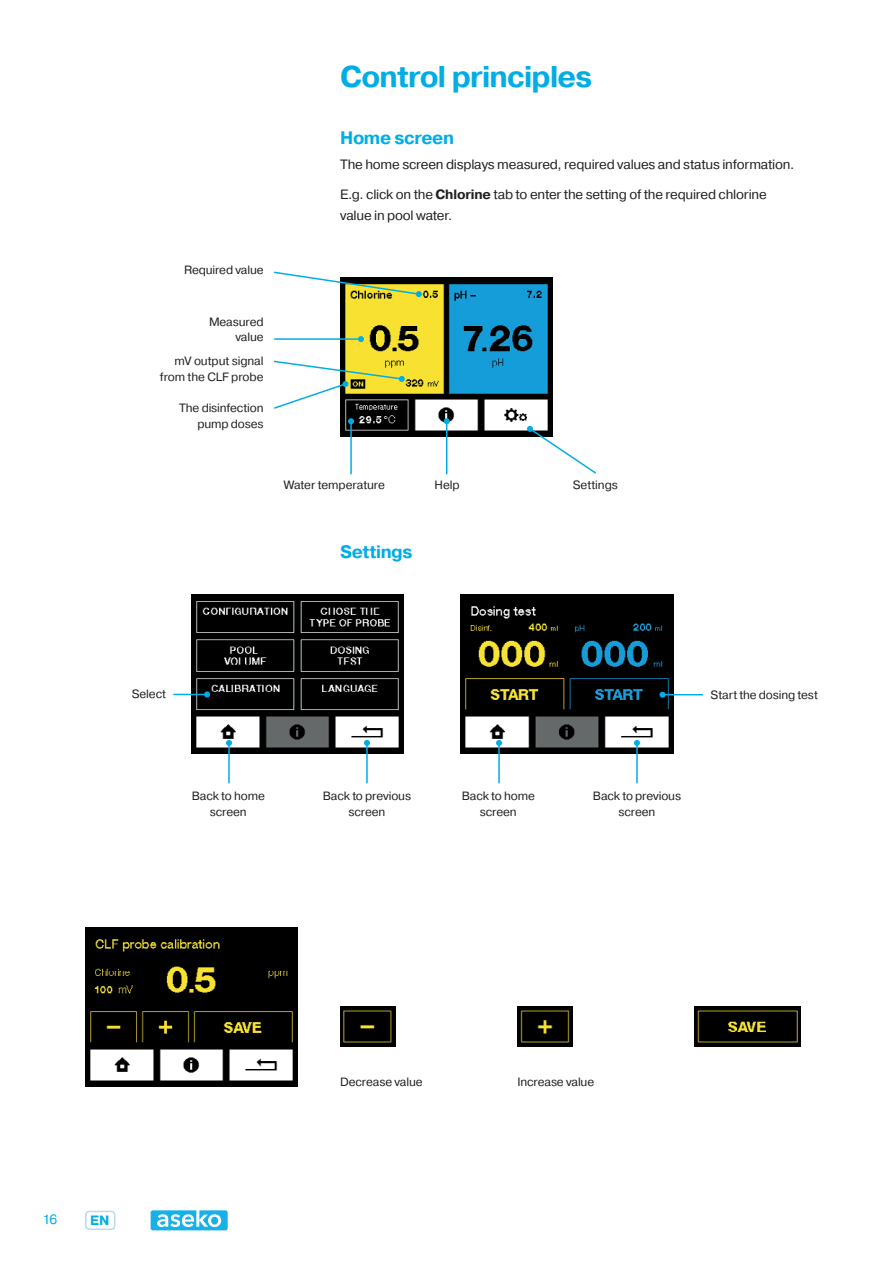
<style>
.page{position:relative;width:893px;height:1263px;background:#fff}
.page>*{position:absolute;margin:0;border:0;box-sizing:border-box;transform-origin:0 0}
.t1{font:700 30px "Pragmatica";letter-spacing:-.03em;color:#00ade5}
.t2{font:700 18px "Pragmatica";letter-spacing:-.025em;color:#00ade5}
.t3{font:13.5px/29.5px "Pragmatica";letter-spacing:-.015em;color:#231f20}
.t4{font:13.5px "Pragmatica";color:#00ade5}
.t5{font:700 13.5px "Pragmatica";color:#00ade5}
.t6{font:12px/15.8px "Pragmatica";letter-spacing:-.01em;color:#231f20;text-align:center}
.s1{font-weight:700}
</style>
<div class="page">
<div style="left:85px;top:1211px;width:30px;height:19px;border:2px solid #b6dcef;border-radius:4px"></div>
<svg style="left:151px;top:1210px;width:77px;height:20px"></svg>
<img style="left:340px;top:277px;width:213px;height:160px">
<img style="left:191px;top:594px;width:213px;height:160px">
<img style="left:461px;top:594px;width:213px;height:160px">
<img style="left:85px;top:927px;width:213px;height:160px">
<img style="left:340px;top:1007px;width:55px;height:39px">
<img style="left:517px;top:1007px;width:55px;height:39px">
<img style="left:694px;top:1007px;width:107px;height:39px">
<svg style="left:274px;top:271px;width:148px;height:26px"></svg>
<hr style="left:275px;top:338px;width:86px;height:2px;background:#00ade5">
<svg style="left:358px;top:336px;width:6px;height:6px"></svg>
<hr style="left:350px;top:421px;width:2px;height:53px;background:#00ade5">
<svg style="left:348px;top:418px;width:6px;height:6px"></svg>
<hr style="left:446px;top:421px;width:1px;height:53px;background:#00ade5">
<svg style="left:444px;top:418px;width:6px;height:6px"></svg>
<svg style="left:274px;top:360px;width:131px;height:50px"></svg>
<svg style="left:527px;top:425px;width:69px;height:49px"></svg>
<hr style="left:228px;top:743px;width:2px;height:40px;background:#00ade5">
<svg style="left:226px;top:740px;width:6px;height:6px"></svg>
<hr style="left:366px;top:743px;width:2px;height:40px;background:#00ade5">
<svg style="left:364px;top:740px;width:6px;height:6px"></svg>
<hr style="left:174px;top:694px;width:33px;height:1px;background:#00ade5">
<svg style="left:204px;top:691px;width:6px;height:6px"></svg>
<hr style="left:498px;top:743px;width:2px;height:40px;background:#00ade5">
<svg style="left:496px;top:740px;width:6px;height:6px"></svg>
<hr style="left:636px;top:743px;width:2px;height:40px;background:#00ade5">
<svg style="left:634px;top:740px;width:6px;height:6px"></svg>
<hr style="left:662px;top:694px;width:40px;height:1px;background:#00ade5">
<svg style="left:659px;top:692px;width:6px;height:6px"></svg>
<p class="t6" style="left:184px;top:262px;width:81px">Required value</p>
<p class="t6" style="left:209px;top:314px;width:56px;text-align:right">Measured value</p>
<p class="t6" style="left:160px;top:354px;width:105px;text-align:right">mV output signal from the CLF probe</p>
<p class="t6" style="left:179px;top:401px;width:86px;text-align:right">The disinfection pump doses</p>
<h1 class="t1" style="left:340px;top:58px;width:253px">Control principles</h1>
<h2 class="t2" style="left:340px;top:126px;width:115px">Home screen</h2>
<p class="t3" style="left:340px;top:150px;width:456px">The home screen displays measured, required values and status information.<br>E.g. click on the <span class="s1">Chlorine</span> tab to enter the setting of the required chlorine</p>
<p class="t3" style="left:340px;top:200px;width:114px">value in pool water.</p>
<p class="t6" style="left:284px;top:477px;width:102px">Water temperature</p>
<p class="t6" style="left:435px;top:477px;width:27px">Help</p>
<p class="t6" style="left:573px;top:477px;width:47px">Settings</p>
<h2 class="t2" style="left:340px;top:540px;width:74px">Settings</h2>
<p class="t6" style="left:132px;top:686px;width:36px">Select</p>
<p class="t6" style="left:710px;top:687px;width:109px">Start the dosing test</p>
<p class="t6" style="left:192px;top:788px;width:75px">Back to home screen</p>
<p class="t6" style="left:323px;top:788px;width:90px">Back to previous screen</p>
<p class="t6" style="left:462px;top:788px;width:75px">Back to home screen</p>
<p class="t6" style="left:593px;top:788px;width:90px">Back to previous screen</p>
<p class="t4" style="left:43px;top:1211px;width:16px">16</p>
<p class="t5" style="left:90px;top:1212px;width:21px">EN</p>
<p class="t6" style="left:340px;top:1074px;width:84px">Decrease value</p>
<p class="t6" style="left:517px;top:1074px;width:78px">Increase value</p>
</div>
